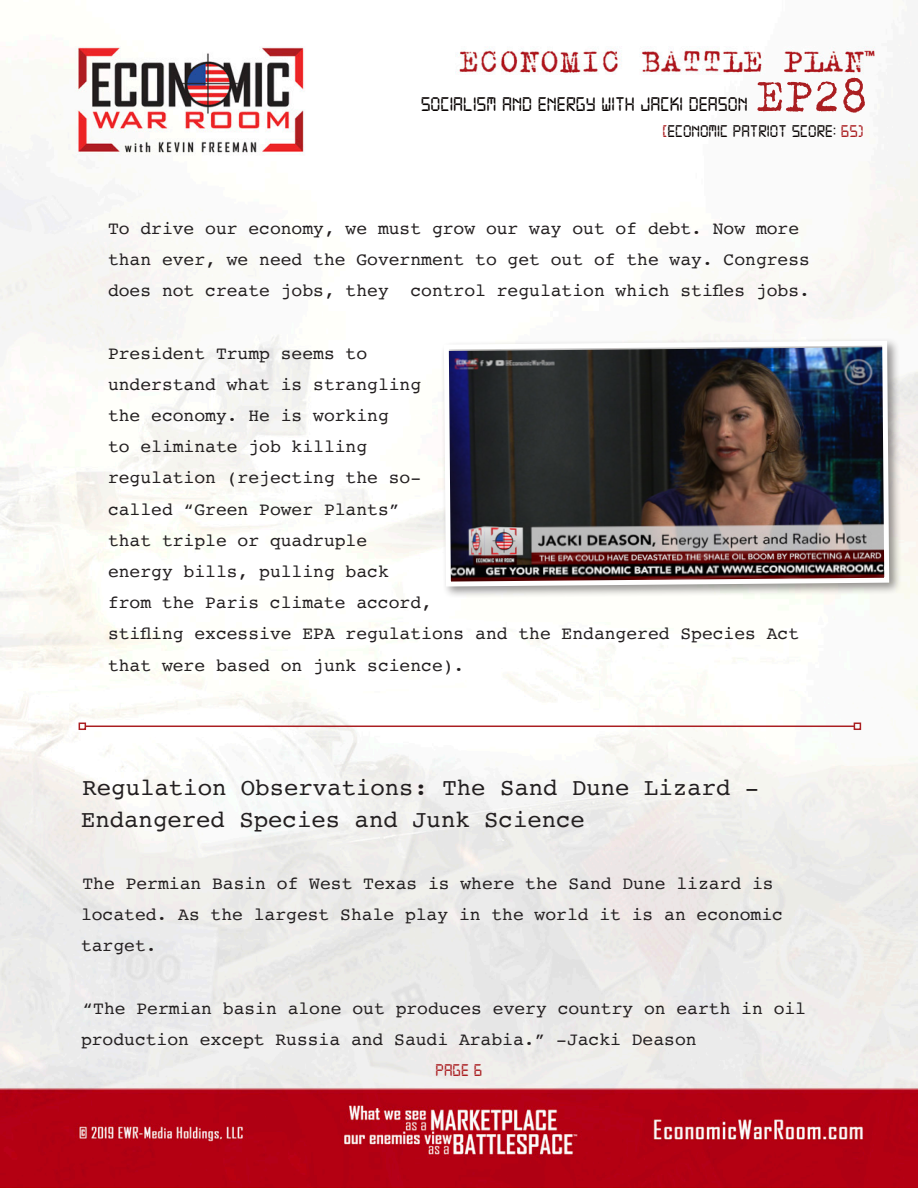
<style>
.page{position:relative;width:918px;height:1188px;background:#fff}
.page>*{position:absolute;margin:0;border:0;box-sizing:border-box;transform-origin:0 0}
.t1{font:51px "Trixie";color:#aa1e21}
.Main_Body{font:24px/31.2px "Courier";color:#231f20}
.t2{font:21px "Digital 7";color:#080302}
.Main_Body-2{font:18px/31.2px "Courier";color:#231f20}
.t3{font:18px "Digital 7";color:#080302}
.t4{font:18px "Digital 7";color:#aa1e21}
.s1{color:#aa1e21}
</style>
<div class="page">
<img style="left:0;top:35px;width:918px;height:1153px">
<div style="left:440px;top:337px;width:462px;height:262px;background:#231f20;opacity:.48"></div>
<img style="left:441px;top:338px;width:451px;height:251px">
<hr style="left:85px;top:726px;width:769px;height:1px;background:#aa1e21">
<div style="left:79px;top:723px;width:7px;height:7px;border:2px solid #aa1e21"></div>
<div style="left:854px;top:723px;width:7px;height:7px;border:2px solid #aa1e21"></div>
<h1 class="t1" style="left:756px;top:62px;width:114px">EP28</h1>
<p class="t3" style="left:662px;top:123px;width:203px"><span class="s1">[</span>ECONOMIC PATRIOT SCORE: <span class="s1">65)</span></p>
<p class="t2" style="left:421px;top:95px;width:329px">SOCIALISM AND ENERGY WITH JACKI DEASON</p>
<p class="Main_Body-2" style="left:108px;top:212px;width:703px">To drive our economy, we must grow our way out of debt. Now more than ever, we need the Government to get out of the way. Congress does not create jobs, they control regulation which stifles jobs.</p>
<p class="Main_Body-2" style="left:108px;top:337px;width:693px">President Trump seems to<br>understand what is strangling<br>the economy. He is working<br>to eliminate job killing<br>regulation (rejecting the so-<br>called “Green Power Plants”<br>that triple or quadruple<br>energy bills, pulling back<br>from the Paris climate accord,<br>stifling excessive EPA regulations and the Endangered Species Act that were based on junk science).</p>
<p class="Main_Body" style="left:81px;top:772px;width:680px">Regulation Observations: The Sand Dune Lizard -<br>Endangered Species and Junk Science</p>
<p class="Main_Body-2" style="left:81px;top:867px;width:703px">The Permian Basin of West Texas is where the Sand Dune lizard is located. As the largest Shale play in the world it is an economic target.</p>
<p class="Main_Body-2" style="left:81px;top:992px;width:727px">“The Permian basin alone out produces every country on earth in oil production except Russia and Saudi Arabia.” -Jacki Deason</p>
<p class="t4" style="left:436px;top:1062px;width:48px">PAGE 6</p>
</div>
